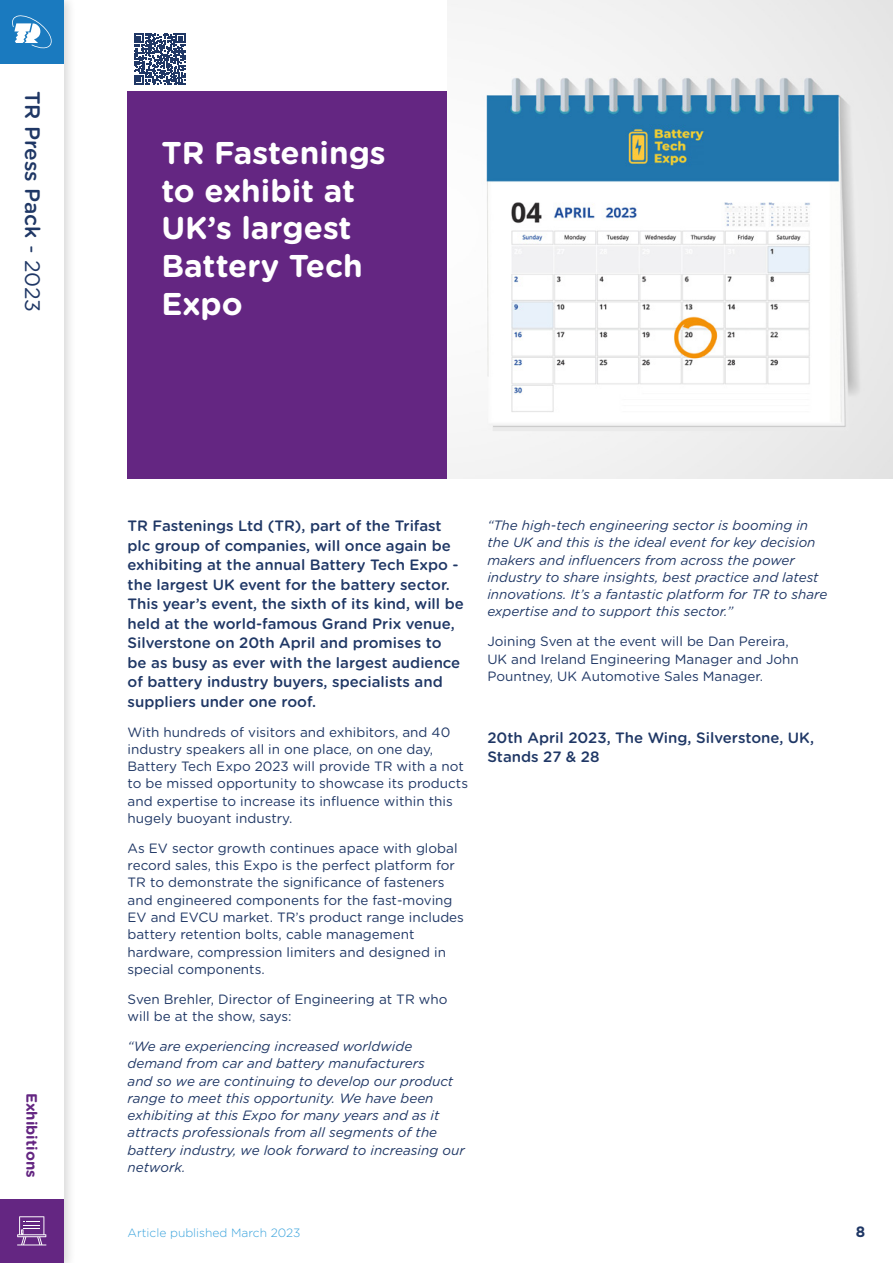
<style>
.page{position:relative;width:893px;height:1263px;background:#fff}
.page>*{position:absolute;margin:0;border:0;box-sizing:border-box;transform-origin:0 0}
.t1{font:700 31.5px/37.8px "Gotham Rounded";color:#fff}
.t2{font:500 21px "Gotham Rounded";color:#1f3765}
.t3{font:500 15px/19.5px "Gotham Rounded";color:#1f3765}
.t4{font:700 15px "Gotham Rounded";color:#642682}
.t5{font:700 15px "Gotham Rounded";color:#1f3765}
.t6{font:13.5px/17.2px "Gotham Rounded";color:#1f3765}
.t7{font:italic 13.5px/17.2px "Gotham Rounded";color:#1f3765}
.t8{font:300 12px "Gotham Rounded";color:#38a2dc}
.s1{font-weight:400}
</style>
<div class="page">
<div style="left:0;top:0;width:77px;height:1263px;background:#000;opacity:.15"></div>
<div style="left:0;top:0;width:64px;height:1263px;background:#fff"></div>
<div style="left:0;top:1199px;width:64px;height:64px;background:#642682"></div>
<div style="left:0;top:0;width:64px;height:64px;background:#1a7abf"></div>
<svg style="left:12px;top:15px;width:40px;height:34px"></svg>
<svg style="left:17px;top:1216px;width:29px;height:29px"></svg>
<div style="left:128px;top:91px;width:320px;height:387px;background:#642682"></div>
<svg style="left:134px;top:33px;width:51px;height:52px"></svg>
<img style="left:448px;top:0;width:445px;height:478px">
<h2 class="t2" style="left:47px;top:91px;width:223px;rotate:90deg">TR Press Pack <span class="s1">- 2023</span></h2>
<p class="t4" style="left:43px;top:1093px;width:86px;rotate:90deg">Exhibitions</p>
<h1 class="t1" style="left:161px;top:132px;width:226px">TR Fastenings to exhibit at<br>UK’s largest<br>Battery Tech<br>Expo</h1>
<p class="t3" style="left:128px;top:515px;width:338px">TR Fastenings Ltd (TR), part of the Trifast plc group of companies, will once again be exhibiting at the annual Battery Tech Expo - the largest UK event for the battery sector.<br>This year’s event, the sixth of its kind, will be held at the world-famous Grand Prix venue, Silverstone on 20th April and promises to be as busy as ever with the largest audience of battery industry buyers, specialists and suppliers under one roof.</p>
<p class="t6" style="left:128px;top:723px;width:342px">With hundreds of visitors and exhibitors, and 40 industry speakers all in one place, on one day, Battery Tech Expo 2023 will provide TR with a not to be missed opportunity to showcase its products and expertise to increase its influence within this hugely buoyant industry.</p>
<p class="t6" style="left:128px;top:839px;width:338px">As EV sector growth continues apace with global record sales, this Expo is the perfect platform for TR to demonstrate the significance of fasteners and engineered components for the fast-moving EV and EVCU market. TR’s product range includes battery retention bolts, cable management hardware, compression limiters and designed in special components.</p>
<p class="t6" style="left:128px;top:990px;width:321px">Sven Brehler, Director of Engineering at TR who will be at the show, says:</p>
<p class="t7" style="left:128px;top:1037px;width:339px">“We are experiencing increased worldwide demand from car and battery manufacturers<br>and so we are continuing to develop our product range to meet this opportunity. We have been exhibiting at this Expo for many years and as it attracts professionals from all segments of the battery industry, we look forward to increasing our network.</p>
<p class="t7" style="left:487px;top:516px;width:342px">“The high-tech engineering sector is booming in the UK and this is the ideal event for key decision makers and influencers from across the power industry to share insights, best practice and latest innovations. It’s a fantastic platform for TR to share expertise and to support this sector.”</p>
<p class="t6" style="left:487px;top:632px;width:313px">Joining Sven at the event will be Dan Pereira,<br>UK and Ireland Engineering Manager and John<br>Pountney, UK Automotive Sales Manager.</p>
<p class="t3" style="left:487px;top:727px;width:328px">20th April 2023, The Wing, Silverstone, UK,<br>Stands 27 &amp; 28</p>
<p class="t8" style="left:128px;top:1224px;width:175px">Article published March 2023</p>
<p class="t5" style="left:856px;top:1220px;width:11px">8</p>
</div>
